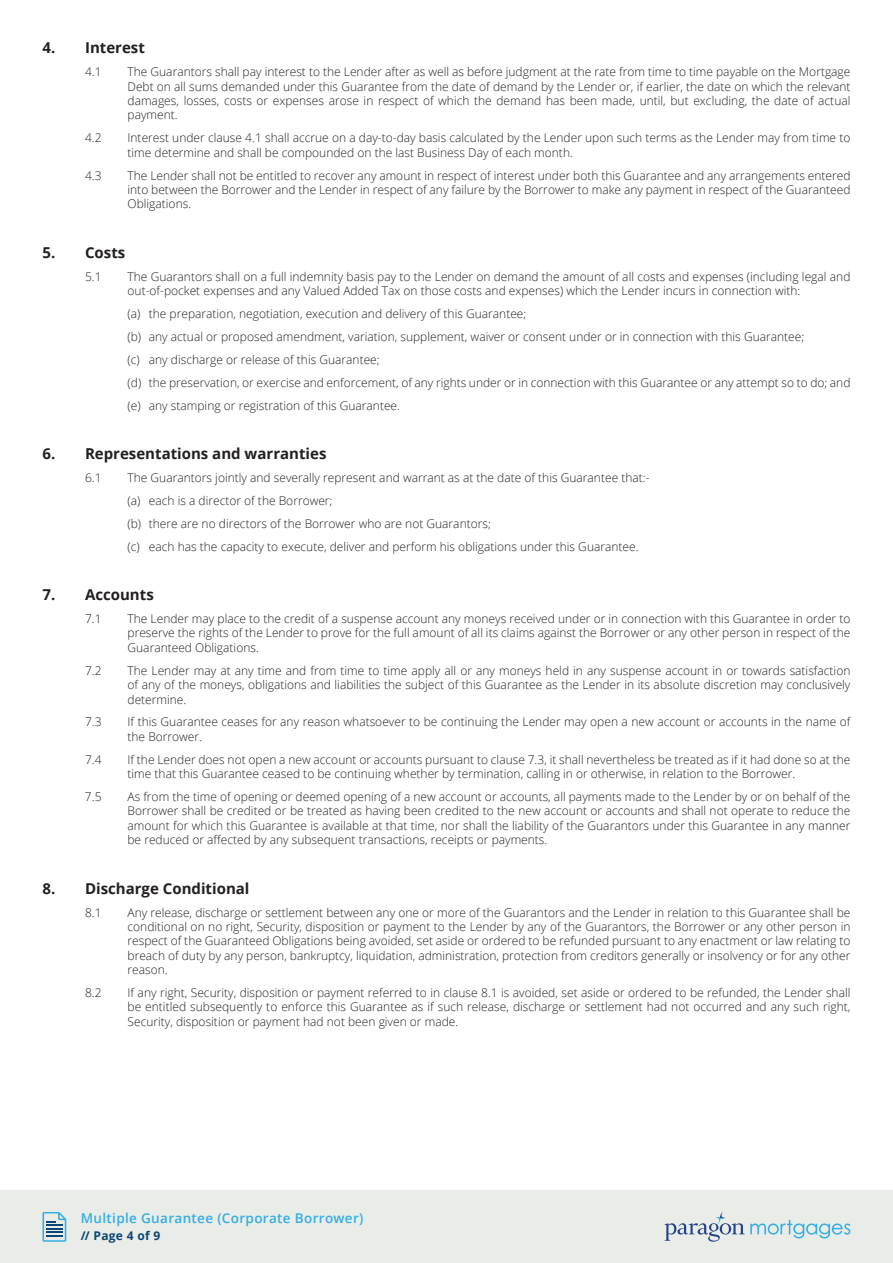
<style>
.page{position:relative;width:893px;height:1263px;background:#fff}
.page>*{position:absolute;margin:0;border:0;box-sizing:border-box;transform-origin:0 0}
.t1{font:700 15px "Open Sans";color:#231f20}
.t2{font:600 13.5px "Open Sans";letter-spacing:.025em;color:#32aee3}
.t3{font:300 12px/14.4px "Open Sans";color:#231f20;text-align:justify}
.t4{font:700 12px "Open Sans";letter-spacing:.025em;color:#0a4677}
</style>
<div class="page">
<div style="left:0;top:1191px;width:893px;height:72px;background:#eaece8"></div>
<svg style="left:43px;top:1212px;width:23px;height:30px"></svg>
<svg style="left:664px;top:1212px;width:186px;height:30px"></svg>
<p class="t1" style="left:43px;top:37px;width:104px">4. Interest</p>
<p class="t3" style="left:85px;top:64px;width:18px">4.1</p>
<p class="t3" style="left:128px;top:64px;width:724px">The Guarantors shall pay interest to the Lender after as well as before judgment at the rate from time to time payable on the Mortgage Debt on all sums demanded under this Guarantee from the date of demand by the Lender or, if earlier, the date on which the relevant damages, losses, costs or expenses arose in respect of which the demand has been made, until, but excluding, the date of actual payment.</p>
<p class="t3" style="left:85px;top:130px;width:18px">4.2</p>
<p class="t3" style="left:128px;top:130px;width:724px">Interest under clause 4.1 shall accrue on a day-to-day basis calculated by the Lender upon such terms as the Lender may from time to time determine and shall be compounded on the last Business Day of each month.</p>
<p class="t3" style="left:85px;top:168px;width:18px">4.3</p>
<p class="t3" style="left:128px;top:168px;width:724px">The Lender shall not be entitled to recover any amount in respect of interest under both this Guarantee and any arrangements entered into between the Borrower and the Lender in respect of any failure by the Borrower to make any payment in respect of the Guaranteed Obligations.</p>
<p class="t1" style="left:43px;top:242px;width:84px">5. Costs</p>
<p class="t3" style="left:85px;top:269px;width:18px">5.1</p>
<p class="t3" style="left:128px;top:269px;width:724px">The Guarantors shall on a full indemnity basis pay to the Lender on demand the amount of all costs and expenses (including legal and out-of-pocket expenses and any Valued Added Tax on those costs and expenses) which the Lender incurs in connection with:</p>
<p class="t3" style="left:128px;top:302px;width:724px;line-height:23px;text-align:left">(a) the preparation, negotiation, execution and delivery of this Guarantee;<br>(b) any actual or proposed amendment, variation, supplement, waiver or consent under or in connection with this Guarantee;<br>(c) any discharge or release of this Guarantee;<br>(d) the preservation, or exercise and enforcement, of any rights under or in connection with this Guarantee or any attempt so to do; and (e) any stamping or registration of this Guarantee.</p>
<p class="t1" style="left:43px;top:443px;width:285px">6. Representations and warranties</p>
<p class="t3" style="left:85px;top:470px;width:18px">6.1</p>
<p class="t3" style="left:128px;top:466px;width:523px;line-height:23px;text-align:left">The Guarantors jointly and severally represent and warrant as at the date of this Guarantee that:- (a) each is a director of the Borrower;<br>(b) there are no directors of the Borrower who are not Guarantors;<br>(c) each has the capacity to execute, deliver and perform his obligations under this Guarantee.</p>
<p class="t1" style="left:43px;top:584px;width:113px">7. Accounts</p>
<p class="t3" style="left:85px;top:611px;width:18px">7.1</p>
<p class="t3" style="left:128px;top:611px;width:724px">The Lender may place to the credit of a suspense account any moneys received under or in connection with this Guarantee in order to preserve the rights of the Lender to prove for the full amount of all its claims against the Borrower or any other person in respect of the Guaranteed Obligations.</p>
<p class="t3" style="left:85px;top:663px;width:18px">7.2</p>
<p class="t3" style="left:128px;top:663px;width:724px">The Lender may at any time and from time to time apply all or any moneys held in any suspense account in or towards satisfaction of any of the moneys, obligations and liabilities the subject of this Guarantee as the Lender in its absolute discretion may conclusively determine.</p>
<p class="t3" style="left:85px;top:714px;width:18px">7.3</p>
<p class="t3" style="left:128px;top:714px;width:724px">If this Guarantee ceases for any reason whatsoever to be continuing the Lender may open a new account or accounts in the name of the Borrower.</p>
<p class="t3" style="left:85px;top:752px;width:18px">7.4</p>
<p class="t3" style="left:128px;top:752px;width:724px">If the Lender does not open a new account or accounts pursuant to clause 7.3, it shall nevertheless be treated as if it had done so at the time that this Guarantee ceased to be continuing whether by termination, calling in or otherwise, in relation to the Borrower.</p>
<p class="t3" style="left:85px;top:789px;width:18px">7.5</p>
<p class="t3" style="left:128px;top:789px;width:724px">As from the time of opening or deemed opening of a new account or accounts, all payments made to the Lender by or on behalf of the Borrower shall be credited or be treated as having been credited to the new account or accounts and shall not operate to reduce the amount for which this Guarantee is available at that time, nor shall the liability of the Guarantors under this Guarantee in any manner be reduced or affected by any subsequent transactions, receipts or payments.</p>
<p class="t1" style="left:43px;top:877px;width:208px">8. Discharge Conditional</p>
<p class="t3" style="left:85px;top:905px;width:18px">8.1</p>
<p class="t3" style="left:128px;top:905px;width:724px">Any release, discharge or settlement between any one or more of the Guarantors and the Lender in relation to this Guarantee shall be conditional on no right, Security, disposition or payment to the Lender by any of the Guarantors, the Borrower or any other person in respect of the Guaranteed Obligations being avoided, set aside or ordered to be refunded pursuant to any enactment or law relating to breach of duty by any person, bankruptcy, liquidation, administration, protection from creditors generally or insolvency or for any other reason.</p>
<p class="t3" style="left:85px;top:985px;width:18px">8.2</p>
<p class="t3" style="left:128px;top:985px;width:724px">If any right, Security, disposition or payment referred to in clause 8.1 is avoided, set aside or ordered to be refunded, the Lender shall be entitled subsequently to enforce this Guarantee as if such release, discharge or settlement had not occurred and any such right, Security, disposition or payment had not been given or made.</p>
<p class="t2" style="left:81px;top:1209px;width:284px">Multiple Guarantee (Corporate Borrower)</p>
<p class="t4" style="left:81px;top:1227px;width:81px">// Page 4 of 9</p>
</div>
